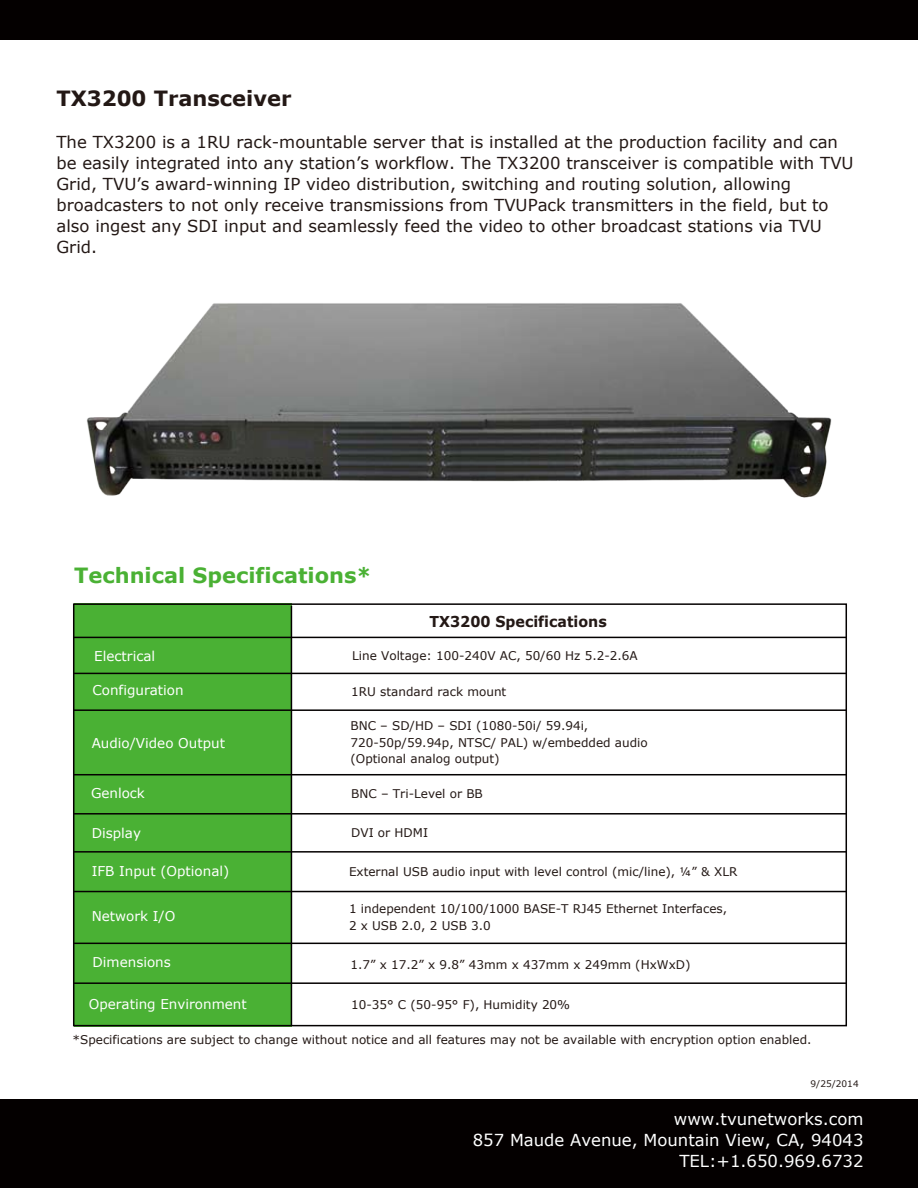
<style>
.page{position:relative;width:918px;height:1188px;background:#fff}
.page>*{position:absolute;margin:0;border:0;box-sizing:border-box;transform-origin:0 0}
.t1{font:700 21px "Verdana";color:#4ab134}
.t2{font:700 21px "Verdana";color:#231815}
.t3{font:16.5px/21px "Verdana";color:#231815}
.t4{font:16.5px/21px "Verdana";color:#fff;text-align:right}
.t5{font:700 15px "Verdana";color:#231815;scale:.95 1}
.t6{font:13.5px "Verdana";color:#fff}
.t7{font:12px/16.5px "Verdana";color:#231815}
.t8{font:9px "Verdana";color:#231815}
</style>
<div class="page">
<div style="left:0;top:1099px;width:918px;height:89px;background:#040000"></div>
<div style="left:0;top:0;width:918px;height:39px;background:#040000"></div>
<div style="left:74px;top:604px;width:218px;height:423px;background:#4ab134"></div>
<div style="left:73px;top:603px;width:774px;height:423px;border:2px solid #040000"></div>
<hr style="left:74px;top:673px;width:772px;height:1px;background:#040000">
<hr style="left:291px;top:606px;width:1px;height:419px;background:#040000">
<hr style="left:74px;top:709px;width:772px;height:2px;background:#040000">
<hr style="left:74px;top:774px;width:772px;height:1px;background:#040000">
<hr style="left:74px;top:982px;width:772px;height:2px;background:#040000">
<hr style="left:74px;top:813px;width:772px;height:2px;background:#040000">
<hr style="left:74px;top:851px;width:772px;height:2px;background:#040000">
<hr style="left:74px;top:891px;width:772px;height:1px;background:#040000">
<hr style="left:74px;top:943px;width:772px;height:1px;background:#040000">
<hr style="left:74px;top:637px;width:772px;height:1px;background:#040000">
<img style="left:86px;top:303px;width:746px;height:195px">
<h1 class="t2" style="left:57px;top:85px;width:236px">TX3200 Transceiver</h1>
<p class="t3" style="left:57px;top:131px;width:799px">The TX3200 is a 1RU rack-mountable server that is installed at the production facility and can be easily integrated into any station’s workflow. The TX3200 transceiver is compatible with TVU Grid, TVU’s award-winning IP video distribution, switching and routing solution, allowing broadcasters to not only receive transmissions from TVUPack transmitters in the field, but to also ingest any SDI input and seamlessly feed the video to other broadcast stations via TVU Grid.</p>
<h1 class="t1" style="left:74px;top:562px;width:299px">Technical Specifications*</h1>
<p class="t6" style="left:94px;top:648px;width:62px">Electrical</p>
<p class="t6" style="left:93px;top:682px;width:93px">Configuration</p>
<p class="t6" style="left:92px;top:734px;width:135px">Audio/Video Output</p>
<p class="t6" style="left:91px;top:784px;width:55px">Genlock</p>
<p class="t6" style="left:92px;top:824px;width:51px">Display</p>
<p class="t6" style="left:92px;top:862px;width:139px">IFB Input (Optional)</p>
<p class="t6" style="left:92px;top:907px;width:85px">Network I/O</p>
<p class="t6" style="left:93px;top:954px;width:80px">Dimensions</p>
<p class="t6" style="left:89px;top:996px;width:160px">Operating Environment</p>
<p class="t5" style="left:429px;top:612px;width:188px">TX3200 Specifications</p>
<p class="t7" style="left:352px;top:647px;width:287px">Line Voltage: 100-240V AC, 50/60 Hz 5.2-2.6A</p>
<p class="t7" style="left:351px;top:683px;width:157px">1RU standard rack mount</p>
<p class="t7" style="left:351px;top:717px;width:299px">BNC – SD/HD – SDI (1080-50i/ 59.94i,<br>720-50p/59.94p, NTSC/ PAL) w/embedded audio (Optional analog output)</p>
<p class="t7" style="left:351px;top:785px;width:133px">BNC – Tri-Level or BB</p>
<p class="t7" style="left:351px;top:824px;width:78px">DVI or HDMI</p>
<p class="t7" style="left:349px;top:863px;width:390px">External USB audio input with level control (mic/line), ¼” &amp; XLR</p>
<p class="t7" style="left:349px;top:900px;width:380px">1 independent 10/100/1000 BASE-T RJ45 Ethernet Interfaces,<br>2 x USB 2.0, 2 USB 3.0</p>
<p class="t7" style="left:351px;top:956px;width:342px">1.7” x 17.2” x 9.8” 43mm x 437mm x 249mm (HxWxD)</p>
<p class="t7" style="left:351px;top:996px;width:220px">10-35° C (50-95° F), Humidity 20%</p>
<p class="t7" style="left:73px;top:1031px;width:741px">*Specifications are subject to change without notice and all features may not be available with encryption option enabled.</p>
<p class="t8" style="left:811px;top:1078px;width:50px">9/25/2014</p>
<h2 class="t4" style="left:473px;top:1108px;width:392px">www.tvunetworks.com<br>857 Maude Avenue, Mountain View, CA, 94043<br>TEL:+1.650.969.6732</h2>
</div>
